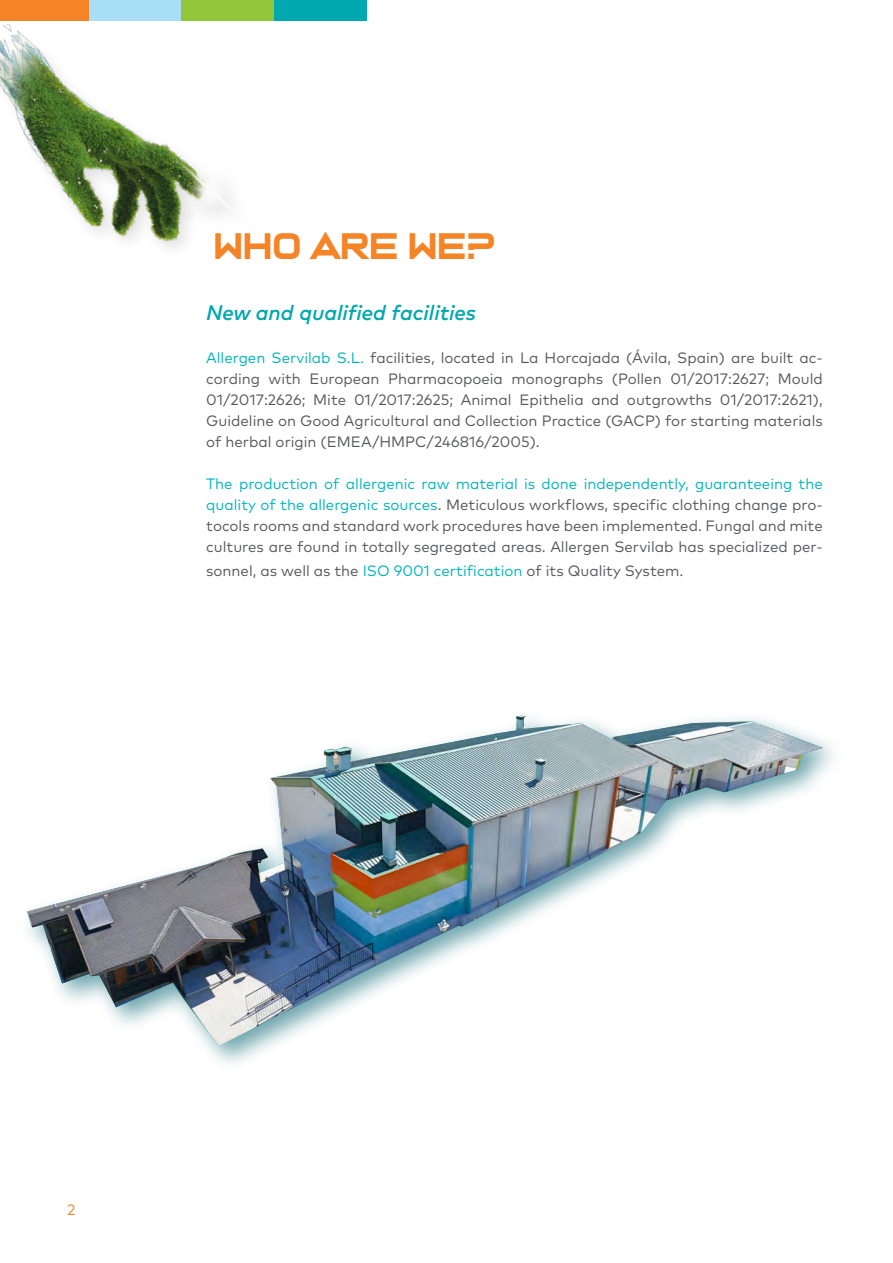
<style>
.page{position:relative;width:893px;height:1263px;background:#fff}
.page>*{position:absolute;margin:0;border:0;box-sizing:border-box;transform-origin:0 0}
.t1{font:37.5px "Casanova Scotia";color:#f58427}
.t2{font:italic 500 21px "Mark Pro";color:#00a8af}
.t3{font:15px/21px "Mark Pro";color:#57585a;text-align:justify}
.t4{font:15px "Mark Pro";color:#f58427}
.s1{color:#02b5bc}
</style>
<div class="page">
<img style="left:0;top:0;width:367px;height:248px">
<img style="left:27px;top:716px;width:796px;height:330px">
<h1 class="t1" style="left:216px;top:230px;width:284px">WHO ARE we?</h1>
<h2 class="t2" style="left:206px;top:297px;width:271px">New and qualified facilities</h2>
<p class="t3" style="left:206px;top:346px;width:618px"><span class="s1">Allergen Servilab S.L.</span> facilities, located in La Horcajada (Ávila, Spain) are built ac&shy;cording with European Pharmacopoeia monographs (Pollen 01/2017:2627; Mould 01/2017:2626; Mite 01/2017:2625; Animal Epithelia and outgrowths 01/2017:2621), Guideline on Good Agricultural and Collection Practice (GACP) for starting materials of herbal origin (EMEA/HMPC/246816/2005).</p>
<p class="t3" style="left:206px;top:472px;width:618px"><span class="s1">The production of allergenic raw material is done independently, guaranteeing the quality of the allergenic sources</span>. Meticulous workflows, specific clothing change pro&shy;tocols rooms and standard work procedures have been implemented. Fungal and mite cultures are found in totally segregated areas. Allergen Servilab has specialized per-</p>
<p class="t3" style="left:206px;top:559px;width:479px">sonnel, as well as the <span class="s1">ISO 9001 certification</span> of its Quality System.</p>
<p class="t4" style="left:67px;top:1198px;width:10px">2</p>
</div>
